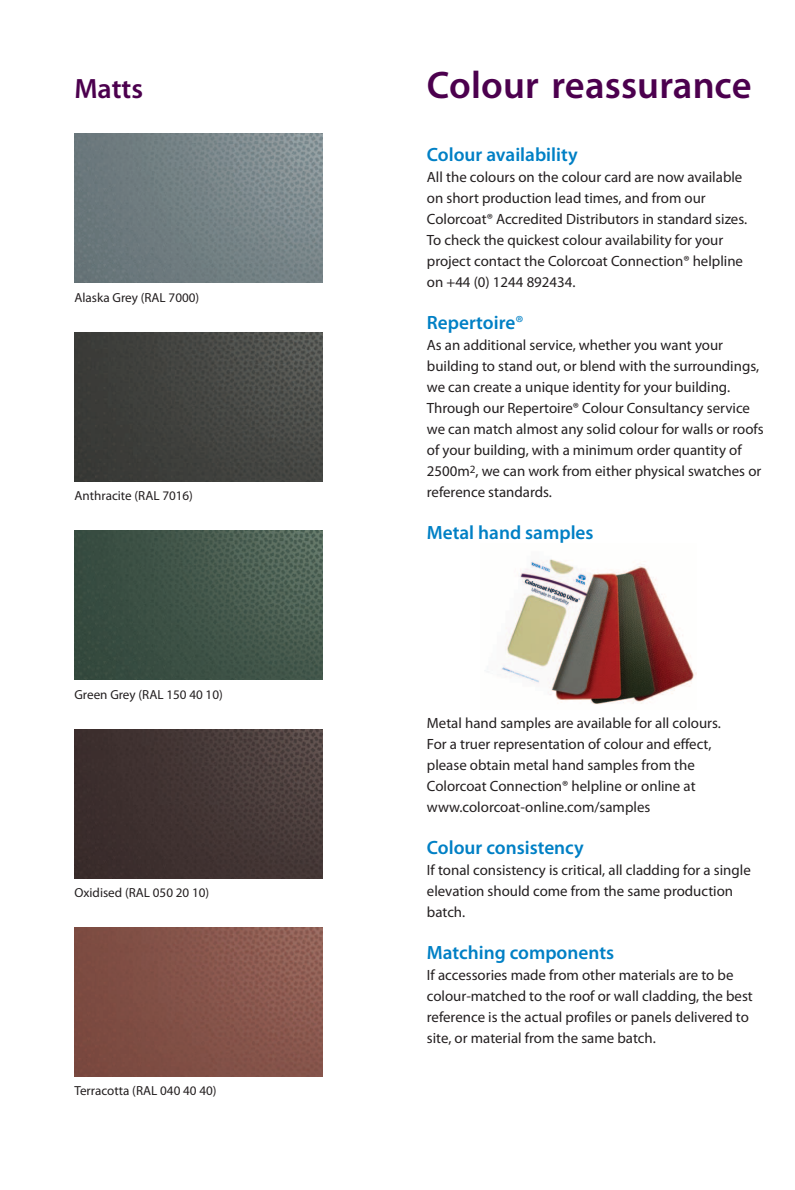
<style>
.page{position:relative;width:795px;height:1190px;background:#fff}
.page>*{position:absolute;margin:0;border:0;box-sizing:border-box;transform-origin:0 0}
.t1{font:600 38.5px "Myriad Pro";letter-spacing:.005em;color:#4c004e}
.t2{font:600 28px "Myriad Pro";color:#4c004e}
.t3{font:600 19.25px "Myriad Pro";color:#0080c5}
.t4{font:14.88px/21px "Myriad Pro";color:#231f20}
.t5{font:13.12px "Myriad Pro";color:#231f20}
.s1{font-weight:400}
</style>
<div class="page">
<img style="left:501px;top:559px;width:195px;height:146px">
<img style="left:74px;top:928px;width:248px;height:148px">
<img style="left:74px;top:332px;width:248px;height:149px">
<img style="left:74px;top:134px;width:248px;height:149px">
<img style="left:74px;top:531px;width:248px;height:149px">
<img style="left:74px;top:729px;width:248px;height:149px">
<h2 class="t2" style="left:74px;top:78px;width:70px">Matts</h2>
<p class="t5" style="left:74px;top:292px;width:126px">Alaska Grey (RAL 7000)</p>
<p class="t5" style="left:74px;top:491px;width:120px">Anthracite (RAL 7016)</p>
<p class="t5" style="left:74px;top:689px;width:150px">Green Grey (RAL 150 40 10)</p>
<p class="t5" style="left:74px;top:888px;width:136px">Oxidised (RAL 050 20 10)</p>
<p class="t5" style="left:74px;top:1086px;width:144px">Terracotta (RAL 040 40 40)</p>
<h1 class="t1" style="left:427px;top:71px;width:326px">Colour reassurance</h1>
<p class="t3" style="left:427px;top:147px;width:152px">Colour availability</p>
<p class="t4" style="left:427px;top:167px;width:322px">All the colours on the colour card are now available on short production lead times, and from our Colorcoat® Accredited Distributors in standard sizes.<br>To check the quickest colour availability for your project contact the Colorcoat Connection® helpline on +44 (0) 1244 892434.</p>
<p class="t3" style="left:427px;top:315px;width:98px">Repertoire<span class="s1">®</span></p>
<p class="t4" style="left:427px;top:335px;width:338px">As an additional service, whether you want your building to stand out, or blend with the surroundings, we can create a unique identity for your building.<br>Through our Repertoire® Colour Consultancy service we can match almost any solid colour for walls or roofs of your building, with a minimum order quantity of 2500m<sup>2</sup>, we can work from either physical swatches or reference standards.</p>
<p class="t3" style="left:427px;top:525px;width:168px">Metal hand samples</p>
<p class="t4" style="left:427px;top:713px;width:295px">Metal hand samples are available for all colours.<br>For a truer representation of colour and effect, please obtain metal hand samples from the Colorcoat Connection® helpline or online at www.colorcoat-online.com/samples</p>
<p class="t3" style="left:427px;top:840px;width:158px">Colour consistency</p>
<p class="t4" style="left:427px;top:860px;width:325px">If tonal consistency is critical, all cladding for a single elevation should come from the same production batch.</p>
<p class="t3" style="left:427px;top:945px;width:189px">Matching components</p>
<p class="t4" style="left:427px;top:965px;width:327px">If accessories made from other materials are to be colour-matched to the roof or wall cladding, the best reference is the actual profiles or panels delivered to site, or material from the same batch.</p>
</div>
